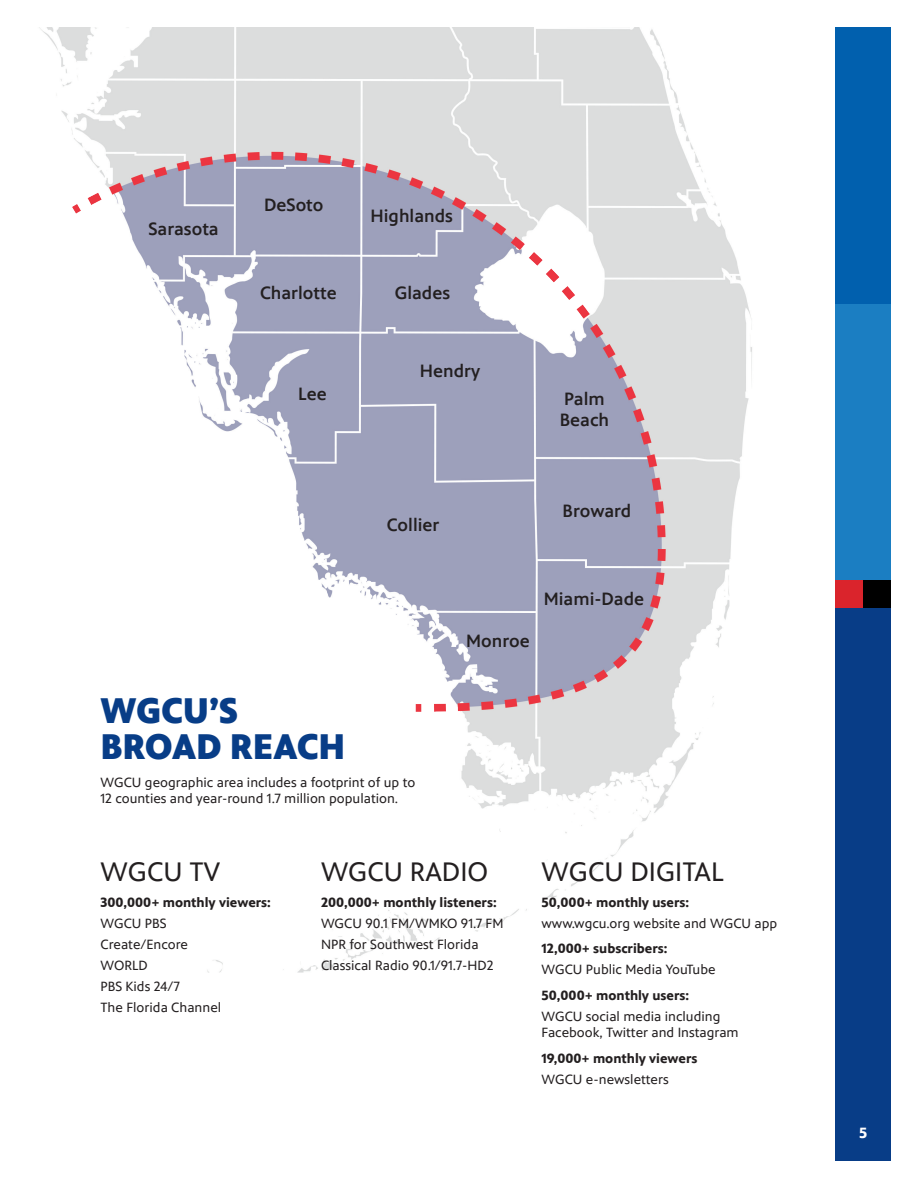
<style>
.page{position:relative;width:918px;height:1188px;background:#fff}
.page>*{position:absolute;margin:0;border:0;box-sizing:border-box;transform-origin:0 0}
.BLUE_HEADLINE_P_2021{font:900 36px "PBS Sans";color:#083d87}
.BLACK_SUBHEAD_P_2021{font:27px "PBS Sans";color:#231f20}
.t1{font:500 18px "PBS Sans";color:#231f20}
.t2{font:700 15px "PBS Sans";color:#fff}
.Standard_Text_P_2021{font:13.5px/16.5px "PBS Sans";color:#231f20}
.t3{font:700 13.5px "PBS Sans";color:#231f20}
</style>
<div class="page">
<div style="left:836px;top:27px;width:55px;height:1134px;background:#083d87"></div>
<div style="left:836px;top:27px;width:55px;height:553px;background:#1b7ec2"></div>
<div style="left:836px;top:27px;width:55px;height:277px;background:#0160ae"></div>
<div style="left:836px;top:580px;width:27px;height:28px;background:#da242c"></div>
<div style="left:863px;top:580px;width:28px;height:28px;background:#000"></div>
<img style="left:39px;top:27px;width:713px;height:946px">
<p class="t1" style="left:148px;top:219px;width:72px">Sarasota</p>
<p class="t1" style="left:264px;top:195px;width:61px">DeSoto</p>
<p class="t1" style="left:371px;top:206px;width:84px">Highlands</p>
<p class="t1" style="left:260px;top:283px;width:78px">Charlotte</p>
<p class="t1" style="left:395px;top:283px;width:57px">Glades</p>
<p class="t1" style="left:298px;top:384px;width:30px">Lee</p>
<p class="t1" style="left:420px;top:361px;width:62px">Hendry</p>
<p class="t1" style="left:564px;top:389px;width:42px">Palm</p>
<p class="t1" style="left:560px;top:410px;width:51px">Beach</p>
<p class="t1" style="left:387px;top:515px;width:54px">Collier</p>
<p class="t1" style="left:563px;top:501px;width:70px">Broward</p>
<p class="BLUE_HEADLINE_P_2021" style="left:100px;top:690px;width:139px">WGCU’S</p>
<p class="BLUE_HEADLINE_P_2021" style="left:100px;top:726px;width:246px">BROAD REACH</p>
<p class="Standard_Text_P_2021" style="left:100px;top:774px;width:316px">WGCU geographic area includes a footprint of up to<br>12 counties and year-round 1.7 million population.</p>
<p class="t1" style="left:466px;top:631px;width:65px">Monroe</p>
<p class="t1" style="left:544px;top:589px;width:102px">Miami-Dade</p>
<p class="BLACK_SUBHEAD_P_2021" style="left:100px;top:857px;width:121px">WGCU TV</p>
<p class="t3" style="left:100px;top:895px;width:172px">300,000+ monthly viewers:</p>
<p class="Standard_Text_P_2021" style="left:100px;top:915px;width:68px">WGCU PBS</p>
<p class="Standard_Text_P_2021" style="left:100px;top:936px;width:89px">Create/Encore</p>
<p class="Standard_Text_P_2021" style="left:100px;top:957px;width:49px">WORLD</p>
<p class="Standard_Text_P_2021" style="left:100px;top:978px;width:81px">PBS Kids 24/7</p>
<p class="Standard_Text_P_2021" style="left:100px;top:999px;width:122px">The Florida Channel</p>
<p class="BLACK_SUBHEAD_P_2021" style="left:321px;top:857px;width:169px">WGCU RADIO</p>
<p class="t3" style="left:321px;top:895px;width:177px">200,000+ monthly listeners:</p>
<p class="Standard_Text_P_2021" style="left:321px;top:915px;width:184px">WGCU 90.1 FM/WMKO 91.7 FM</p>
<p class="Standard_Text_P_2021" style="left:321px;top:936px;width:159px">NPR for Southwest Florida</p>
<p class="Standard_Text_P_2021" style="left:321px;top:957px;width:174px">Classical Radio 90.1/91.7-HD2</p>
<p class="BLACK_SUBHEAD_P_2021" style="left:542px;top:857px;width:184px">WGCU DIGITAL</p>
<p class="t3" style="left:542px;top:895px;width:149px">50,000+ monthly users:</p>
<p class="Standard_Text_P_2021" style="left:542px;top:915px;width:237px">www.wgcu.org website and WGCU app</p>
<p class="t3" style="left:542px;top:941px;width:127px">12,000+ subscribers:</p>
<p class="Standard_Text_P_2021" style="left:542px;top:962px;width:176px">WGCU Public Media YouTube</p>
<p class="t3" style="left:542px;top:988px;width:149px">50,000+ monthly users:</p>
<p class="Standard_Text_P_2021" style="left:542px;top:1008px;width:199px">WGCU social media including<br>Facebook, Twitter and Instagram</p>
<p class="t3" style="left:542px;top:1051px;width:158px">19,000+ monthly viewers</p>
<p class="Standard_Text_P_2021" style="left:542px;top:1071px;width:129px">WGCU e-newsletters</p>
<p class="t2" style="left:859px;top:1125px;width:10px">5</p>
</div>
